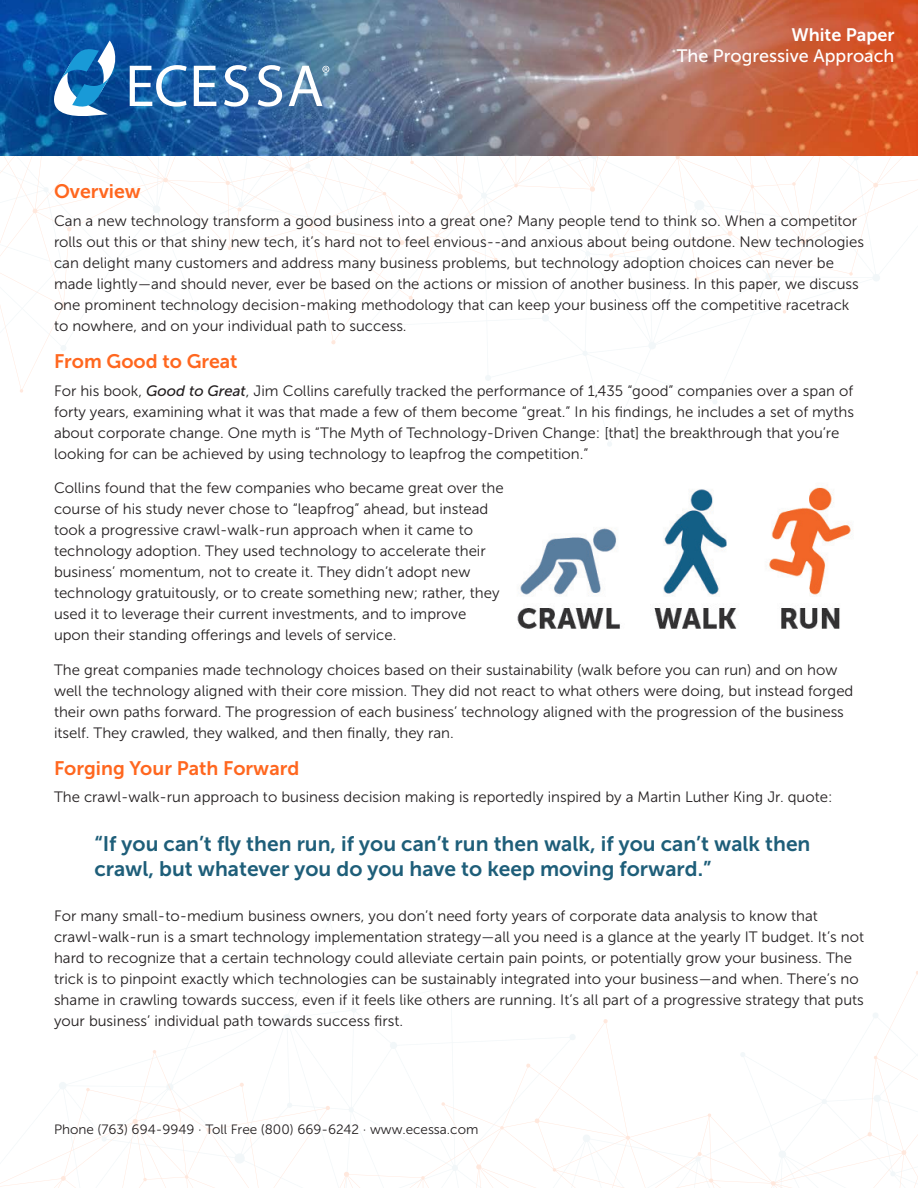
<style>
.page{position:relative;width:918px;height:1188px;background:#fff}
.page>*{position:absolute;margin:0;border:0;box-sizing:border-box;transform-origin:0 0}
.Body_Copy{font:21px/25.2px "Museo Sans 700";color:#1e5e79}
.Orange_Header{font:19.5px "Museo Sans 700";color:#ff671f}
.t1{font:18px "Museo Sans 500";color:#fff}
.t2{font:18px "Museo Sans 700";color:#fff}
.Body_Copy-2{font:15px/21px "Museo Sans 300";color:#231f20}
.t3{font:13.5px "Museo Sans 300";color:#231f20}
.s1{font-family:"Museo Sans 500";font-style:italic}
</style>
<div class="page">
<svg style="left:607px;top:442px;width:5px;height:4px"></svg>
<svg style="left:713px;top:400px;width:4px;height:4px"></svg>
<svg style="left:0;top:156px;width:918px;height:237px"></svg>
<img style="left:0;top:0;width:918px;height:156px">
<svg style="left:327px;top:917px;width:5px;height:5px"></svg>
<svg style="left:222px;top:959px;width:5px;height:5px"></svg>
<svg style="left:0;top:971px;width:918px;height:217px"></svg>
<svg style="left:54px;top:41px;width:66px;height:75px"></svg>
<svg style="left:130px;top:65px;width:57px;height:42px"></svg>
<svg style="left:194px;top:66px;width:22px;height:40px"></svg>
<svg style="left:224px;top:65px;width:24px;height:42px"></svg>
<svg style="left:258px;top:65px;width:24px;height:42px"></svg>
<svg style="left:289px;top:66px;width:40px;height:40px"></svg>
<img style="left:517px;top:487px;width:334px;height:142px">
<p class="t2" style="left:791px;top:24px;width:105px">White Paper</p>
<p class="t1" style="left:677px;top:46px;width:219px">The Progressive Approach</p>
<p class="Orange_Header" style="left:54px;top:181px;width:88px">Overview</p>
<p class="Body_Copy-2" style="left:54px;top:210px;width:811px">Can a new technology transform a good business into a great one? Many people tend to think so. When a competitor rolls out this or that shiny new tech, it’s hard not to feel envious--and anxious about being outdone. New technologies can delight many customers and address many business problems, but technology adoption choices can never be made lightly—and should never, ever be based on the actions or mission of another business. In this paper, we discuss one prominent technology decision-making methodology that can keep your business off the competitive racetrack to nowhere, and on your individual path to success.</p>
<p class="Orange_Header" style="left:54px;top:350px;width:185px">From Good to Great</p>
<p class="Body_Copy-2" style="left:54px;top:380px;width:802px">For his book, <span class="s1">Good to Great</span>, Jim Collins carefully tracked the performance of 1,435 “good” companies over a span of forty years, examining what it was that made a few of them become “great.” In his findings, he includes a set of myths about corporate change. One myth is “The Myth of Technology-Driven Change: [that] the breakthrough that you’re looking for can be achieved by using technology to leapfrog the competition.”</p>
<p class="Body_Copy-2" style="left:54px;top:478px;width:451px">Collins found that the few companies who became great over the course of his study never chose to “leapfrog” ahead, but instead took a progressive crawl-walk-run approach when it came to technology adoption. They used technology to accelerate their business’ momentum, not to create it. They didn’t adopt new technology gratuitously, or to create something new; rather, they used it to leverage their current investments, and to improve upon their standing offerings and levels of service.</p>
<p class="Body_Copy-2" style="left:54px;top:659px;width:801px">The great companies made technology choices based on their sustainability (walk before you can run) and on how well the technology aligned with their core mission. They did not react to what others were doing, but instead forged their own paths forward. The progression of each business’ technology aligned with the progression of the business itself. They crawled, they walked, and then finally, they ran.</p>
<p class="Orange_Header" style="left:54px;top:757px;width:247px">Forging Your Path Forward</p>
<p class="Body_Copy-2" style="left:54px;top:787px;width:780px">The crawl-walk-run approach to business decision making is reportedly inspired by a Martin Luther King Jr. quote:</p>
<p class="Body_Copy" style="left:94px;top:831px;width:718px">“If you can’t fly then run, if you can’t run then walk, if you can’t walk then crawl, but whatever you do you have to keep moving forward.”</p>
<p class="Body_Copy-2" style="left:54px;top:905px;width:812px">For many small-to-medium business owners, you don’t need forty years of corporate data analysis to know that crawl-walk-run is a smart technology implementation strategy—all you need is a glance at the yearly IT budget. It’s not hard to recognize that a certain technology could alleviate certain pain points, or potentially grow your business. The trick is to pinpoint exactly which technologies can be sustainably integrated into your business—and when. There’s no shame in crawling towards success, even if it feels like others are running. It’s all part of a progressive strategy that puts your business’ individual path towards success first.</p>
<p class="t3" style="left:54px;top:1122px;width:426px">Phone (763) 694-9949 · Toll Free (800) 669-6242 · www.ecessa.com</p>
</div>
